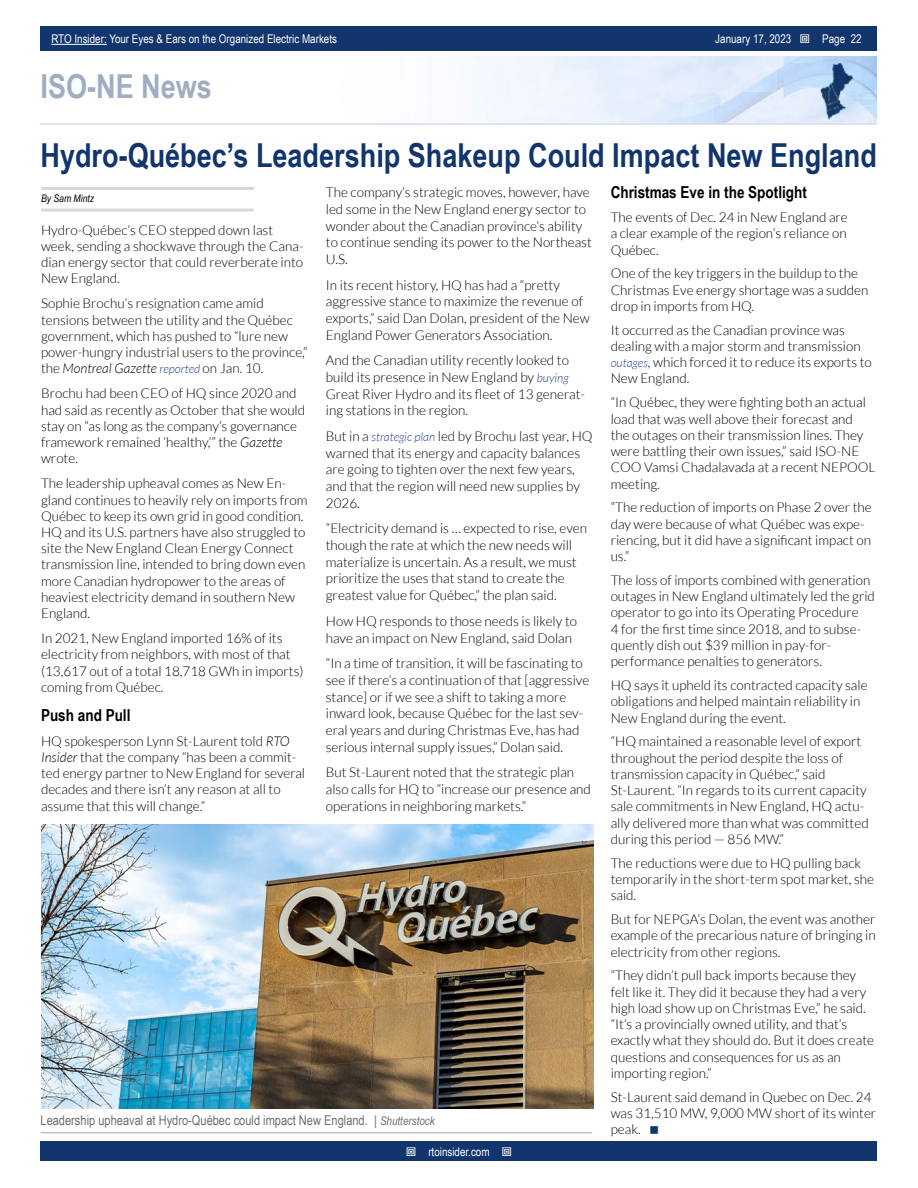
<style>
.page{position:relative;width:918px;height:1188px;background:#fff}
.page>*{position:absolute;margin:0;border:0;box-sizing:border-box;transform-origin:0 0}
.t1{font:700 33px "Arial Narrow";color:#11356c}
.t2{font:700 33px "Arial Narrow";color:#a0aec4}
.t3{font:700 16.5px "Arial Narrow";color:#000}
.t4{font:300 13.5px/16.2px "Lato";color:#000}
.t5{font:13.5px "Arial Narrow";color:#6d6e71}
.t6{font:12px "Arial Narrow";color:#fff}
.t7{font:italic 10.5px "Arial Narrow";color:#000}
.s1{font-style:italic}
.s2{font-style:italic;font-size:12px;color:#25408f}
.s3{font-style:italic;font-size:12px}
</style>
<div class="page">
<div style="left:41px;top:1142px;width:836px;height:19px;background:#11356c"></div>
<div style="left:41px;top:27px;width:836px;height:24px;background:#11356c"></div>
<hr style="left:51px;top:44px;width:56px;height:1px;background:#fff">
<img style="left:474px;top:56px;width:403px;height:67px">
<hr style="left:40px;top:123px;width:837px;height:2px;background:#d6deec">
<hr style="left:41px;top:187px;width:213px;height:3px;background:#d8d8d8">
<hr style="left:41px;top:209px;width:213px;height:3px;background:#d8d8d8">
<hr style="left:41px;top:1132px;width:551px;height:1px;background:#bfbfbf">
<img style="left:41px;top:825px;width:552px;height:283px">
<p class="t6" style="left:51px;top:30px;width:287px">RTO Insider: Your Eyes &amp; Ears on the Organized Electric Markets</p>
<p class="t6" style="left:715px;top:30px;width:78px">January 17, 2023</p>
<p class="t6" style="left:822px;top:30px;width:41px">Page 22</p>
<h1 class="t2" style="left:40px;top:61px;width:173px">ISO-NE News</h1>
<h1 class="t1" style="left:40px;top:131px;width:838px">Hydro-Québec’s Leadership Shakeup Could Impact New England</h1>
<p class="t7" style="left:41px;top:191px;width:55px">By Sam Mintz</p>
<p class="t4" style="left:41px;top:222px;width:264px">Hydro-Québec’s CEO stepped down last week, sending a shockwave through the Cana&shy;dian energy sector that could reverberate into New England.</p>
<p class="t4" style="left:41px;top:296px;width:268px">Sophie Brochu’s resignation came amid tensions between the utility and the Québec government, which has pushed to “lure new power-hungry industrial users to the province,” the <span class="s1">Montreal Gazette</span> <span class="s2">reported</span> on Jan. 10.</p>
<p class="t4" style="left:41px;top:386px;width:266px">Brochu had been CEO of HQ since 2020 and had said as recently as October that she would stay on “as long as the company’s governance framework remained ‘healthy,’” the <span class="s1">Gazette </span>wrote.</p>
<p class="t4" style="left:41px;top:476px;width:268px">The leadership upheaval comes as New En&shy;gland continues to heavily rely on imports from Québec to keep its own grid in good condition.<br>HQ and its U.S. partners have also struggled to site the New England Clean Energy Connect transmission line, intended to bring down even more Canadian hydropower to the areas of heaviest electricity demand in southern New England.</p>
<p class="t4" style="left:41px;top:630px;width:264px">In 2021, New England imported 16% of its electricity from neighbors, with most of that (13,617 out of a total 18,718 GWh in imports) coming from Québec.</p>
<p class="t3" style="left:41px;top:702px;width:91px">Push and Pull</p>
<p class="t4" style="left:41px;top:733px;width:266px">HQ spokesperson Lynn St-Laurent told <span class="s1">RTO Insider</span> that the company “has been a commit&shy;ted energy partner to New England for several decades and there isn’t any reason at all to assume that this will change.”</p>
<p class="t3" style="left:611px;top:180px;width:198px">Christmas Eve in the Spotlight</p>
<p class="t4" style="left:611px;top:209px;width:239px;text-align:justify">The events of Dec. 24 in New England are a clear example of the region’s reliance on Québec.</p>
<p class="t4" style="left:611px;top:266px;width:259px">One of the key triggers in the buildup to the<br>Christmas Eve energy shortage was a sudden drop in imports from HQ.</p>
<p class="t4" style="left:611px;top:322px;width:263px">It occurred as the Canadian province was dealing with a major storm and transmission <span class="s2">outages</span>, which forced it to reduce its exports to New England.</p>
<p class="t4" style="left:611px;top:394px;width:266px">“In Québec, they were fighting both an actual load that was well above their forecast and<br>the outages on their transmission lines. They were battling their own issues,” said ISO-NE COO Vamsi Chadalavada at a recent NEPOOL meeting.</p>
<p class="t4" style="left:611px;top:499px;width:263px">“The reduction of imports on Phase 2 over the day were because of what Québec was expe&shy;riencing, but it did have a significant impact on us.”</p>
<p class="t4" style="left:611px;top:572px;width:266px">The loss of imports combined with generation outages in New England ultimately led the grid operator to go into its Operating Procedure<br>4 for the first time since 2018, and to subse&shy;quently dish out $39 million in pay-for&shy;performance penalties to generators.</p>
<p class="t4" style="left:611px;top:677px;width:258px">HQ says it upheld its contracted capacity sale obligations and helped maintain reliability in<br>New England during the event.</p>
<p class="t4" style="left:611px;top:733px;width:260px">“HQ maintained a reasonable level of export throughout the period despite the loss of transmission capacity in Québec,” said St-Laurent. “In regards to its current capacity sale commitments in New England, HQ actu&shy;ally delivered more than what was committed during this period — 856 MW.”</p>
<p class="t4" style="left:611px;top:855px;width:265px">The reductions were due to HQ pulling back temporarily in the short-term spot market, she said.</p>
<p class="t4" style="left:611px;top:911px;width:267px;text-align:justify">But for NEPGA’s Dolan, the event was another example of the precarious nature of bringing in electricity from other regions.</p>
<p class="t4" style="left:611px;top:967px;width:265px">“They didn’t pull back imports because they felt like it. They did it because they had a very high load show up on Christmas Eve,” he said. “It’s a provincially owned utility, and that’s exactly what they should do. But it does create questions and consequences for us as an importing region.”</p>
<p class="t4" style="left:611px;top:1089px;width:267px">St-Laurent said demand in Quebec on Dec. 24 was 31,510 MW, 9,000 MW short of its winter peak.</p>
<p class="t4" style="left:326px;top:184px;width:268px;line-height:16.6px">The company’s strategic moves, however, have led some in the New England energy sector to wonder about the Canadian province’s ability to continue sending its power to the Northeast U.S.</p>
<p class="t4" style="left:326px;top:276px;width:265px;line-height:16.6px">In its recent history, HQ has had a “pretty aggressive stance to maximize the revenue of exports,” said Dan Dolan, president of the New England Power Generators Association.</p>
<p class="t4" style="left:326px;top:352px;width:261px;line-height:16.6px">And the Canadian utility recently looked to build its presence in New England by <span class="s2">buying </span>Great River Hydro and its fleet of 13 generat&shy;ing stations in the region.</p>
<p class="t4" style="left:326px;top:428px;width:268px;line-height:16.6px">But in a <span class="s2">strategic plan</span> led by Brochu last year, HQ warned that its energy and capacity balances are going to tighten over the next few years, and that the region will need new supplies by 2026.</p>
<p class="t4" style="left:326px;top:520px;width:263px;line-height:16.6px">“Electricity demand is … expected to rise, even though the rate at which the new needs will materialize is uncertain. As a result, we must prioritize the uses that stand to create the greatest value for Québec,” the plan said.</p>
<p class="t4" style="left:326px;top:613px;width:253px;line-height:16.6px">How HQ responds to those needs is likely to have an impact on New England, said Dolan</p>
<p class="t4" style="left:326px;top:655px;width:265px;line-height:16.6px">“In a time of transition, it will be fascinating to see if there’s a continuation of that [aggressive stance] or if we see a shift to taking a more inward look, because Québec for the last sev&shy;eral years and during Christmas Eve, has had serious internal supply issues,” Dolan said.</p>
<p class="t4" style="left:326px;top:764px;width:267px;line-height:16.6px">But St-Laurent noted that the strategic plan also calls for HQ to “increase our presence and operations in neighboring markets.”</p>
<p class="t5" style="left:41px;top:1111px;width:396px">Leadership upheaval at Hydro-Québec could impact New England. | <span class="s3">Shutterstock</span></p>
<p class="t6" style="left:428px;top:1143px;width:63px">rtoinsider.com</p>
</div>
